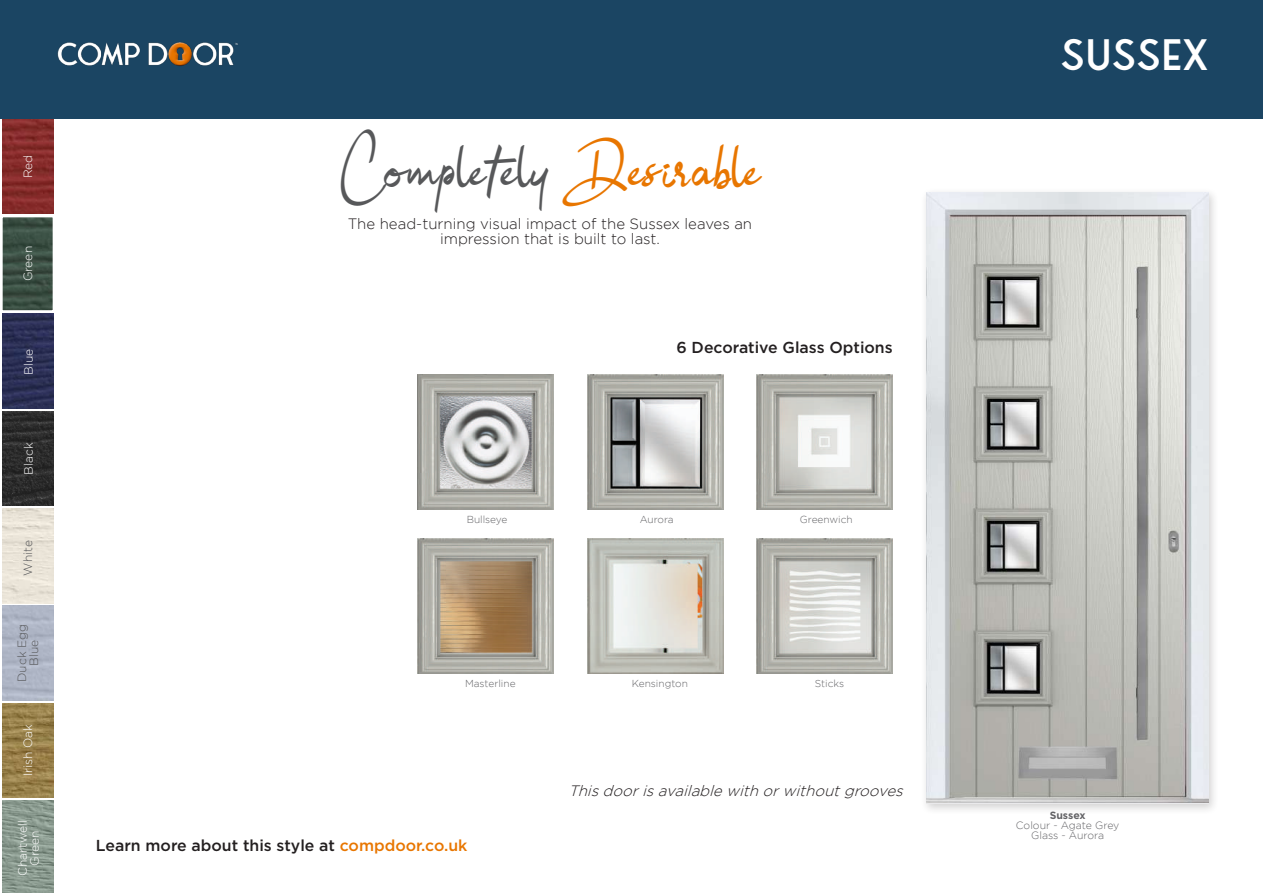
<style>
.page{position:relative;width:1263px;height:893px;background:#fff}
.page>*{position:absolute;margin:0;border:0;box-sizing:border-box;transform-origin:0 0}
.t1{font:300 42px "Fonseca";color:#fff}
.t2{font:40.8px "Bulgatti";letter-spacing:.04em;color:#57585a}
.t3{font:500 15.9px "Gotham";color:#231f20}
.t4{font:300 15px/15px "Gotham";color:#231f20;text-align:center}
.t5{font:italic 300 15px "Gotham";color:#231f20}
.t6{font:300 12px/12px "Gotham";color:#fff;text-align:center}
.t7{font:300 12px/12px "Gotham";color:#57585a;text-align:center}
.t8{font:300 10.5px/10.2px "Gotham";color:#636366;text-align:center}
.t9{font:700 10.5px "Gotham";color:#636366}
.t10{font:300 10.2px "Gotham";color:#636366}
.s1{color:#e87600}
</style>
<div class="page">
<div style="left:0;top:0;width:1263px;height:119px;background:#1b4563"></div>
<img style="left:57px;top:42px;width:181px;height:24px">
<div style="left:920px;top:187px;width:300px;height:628px;background:#231f20;opacity:.2"></div>
<img style="left:926px;top:192px;width:283px;height:610px">
<img style="left:418px;top:374px;width:136px;height:135px">
<img style="left:587px;top:374px;width:136px;height:135px">
<img style="left:757px;top:374px;width:136px;height:135px">
<img style="left:587px;top:538px;width:136px;height:135px">
<img style="left:757px;top:538px;width:136px;height:135px">
<img style="left:2px;top:411px;width:51px;height:95px">
<img style="left:2px;top:314px;width:51px;height:94px">
<img style="left:4px;top:218px;width:48px;height:91px">
<div style="left:1px;top:215px;width:54px;height:97px;border:2px solid #fff"></div>
<img style="left:2px;top:119px;width:51px;height:95px">
<img style="left:3px;top:703px;width:51px;height:95px">
<img style="left:2px;top:508px;width:51px;height:95px">
<img style="left:3px;top:801px;width:51px;height:92px">
<img style="left:418px;top:538px;width:136px;height:135px">
<p class="t6" style="left:22px;top:178px;width:25px;rotate:-90deg">Red</p>
<p class="t6" style="left:22px;top:281px;width:37px;rotate:-90deg">Green</p>
<p class="t6" style="left:22px;top:375px;width:28px;rotate:-90deg">Blue</p>
<p class="t6" style="left:22px;top:474px;width:34px;rotate:-90deg">Black</p>
<p class="t7" style="left:22px;top:576px;width:37px;rotate:-90deg">White</p>
<p class="t7" style="left:16px;top:682px;width:59px;rotate:-90deg">Duck Egg<br>Blue</p>
<p class="t6" style="left:22px;top:776px;width:53px;rotate:-90deg">Irish Oak</p>
<p class="t6" style="left:16px;top:876px;width:57px;rotate:-90deg">Chartwell<br>Green</p>
<h2 class="t2" style="left:341px;top:152px;width:420px">Completely <span class="s1">Desirable</span></h2>
<p class="t4" style="left:348px;top:216px;width:406px">The head-turning visual impact of the Sussex leaves an impression that is built to last.</p>
<p class="t3" style="left:676px;top:337px;width:218px">6 Decorative Glass Options</p>
<p class="t10" style="left:467px;top:513px;width:42px">Bullseye</p>
<p class="t10" style="left:640px;top:513px;width:35px">Aurora</p>
<p class="t10" style="left:800px;top:513px;width:54px">Greenwich</p>
<p class="t10" style="left:465px;top:677px;width:52px">Masterline</p>
<p class="t3" style="left:96px;top:835px;width:373px">Learn more about this style at <span class="s1">compdoor.co.uk</span></p>
<p class="t10" style="left:632px;top:677px;width:58px">Kensington</p>
<p class="t10" style="left:815px;top:677px;width:31px">Sticks</p>
<p class="t5" style="left:568px;top:782px;width:340px">Thisdoorisavailable with orwithoutgrooves</p>
<h1 class="t1" style="left:1061px;top:31px;width:150px">SUSSEX</h1>
<p class="t9" style="left:1050px;top:808px;width:37px">Sussex</p>
<p class="t8" style="left:1016px;top:820px;width:105px">Colour - Agate Grey<br>Glass - Aurora</p>
</div>
